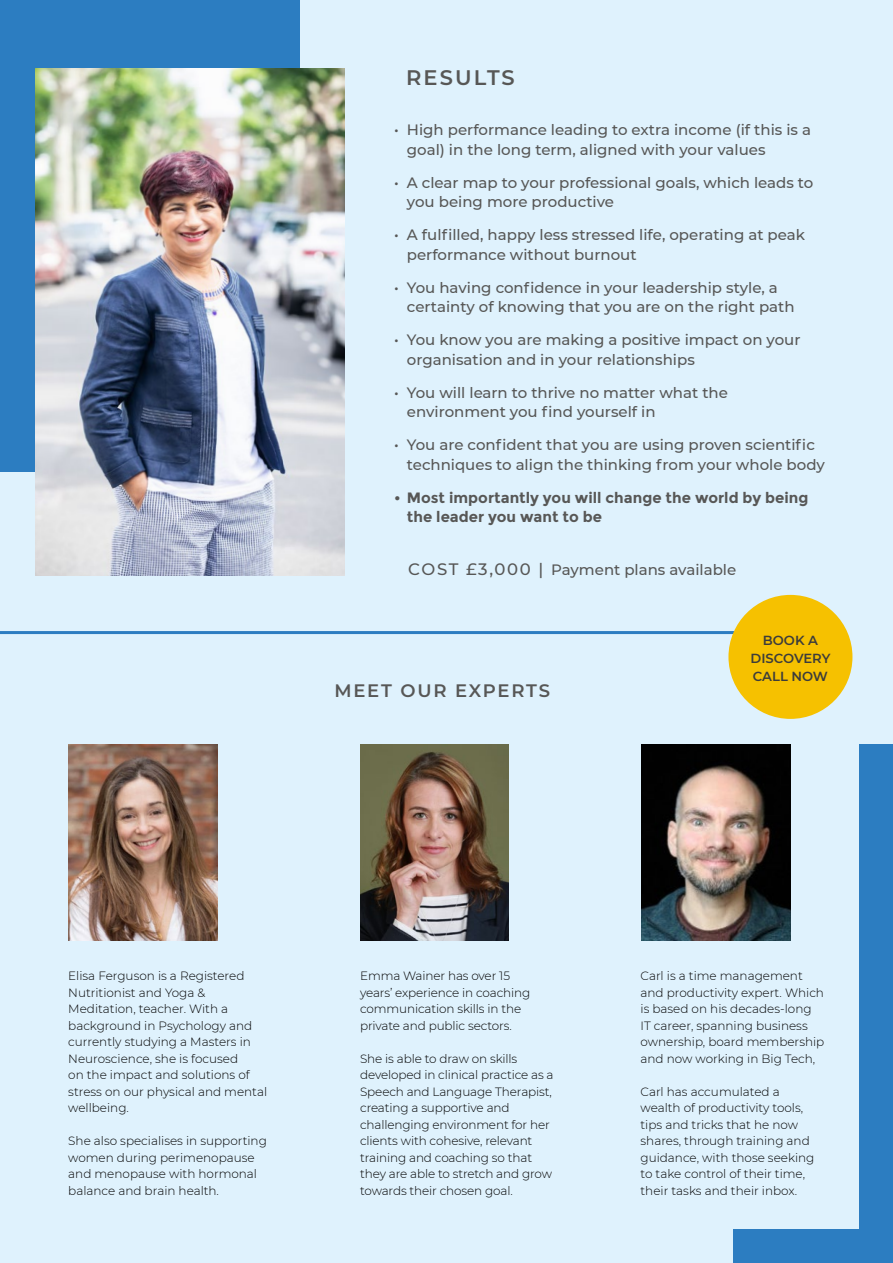
<style>
.page{position:relative;width:893px;height:1263px;background:#dff2fd}
.page>*{position:absolute;margin:0;border:0;box-sizing:border-box;transform-origin:0 0}
.t1{font:600 21px "Montserrat";letter-spacing:.1em;color:#575756}
.t2{font:600 18px "Montserrat";letter-spacing:.1em;color:#575756}
.t3{font:500 15px/19.5px "Montserrat";color:#575756}
.t4{font:700 15px/19.5px "Montserrat";color:#575756}
.t5{font:600 13.2px/18.1px "Montserrat";color:#3c3c3b;text-align:center}
.t6{font:300 12px/16.5px "Montserrat";color:#000}
.s1{font-size:16.5px}
</style>
<div class="page">
<img style="left:360px;top:745px;width:149px;height:195px">
<div style="left:0;top:0;width:300px;height:471px;background:#2c7dc1"></div>
<img style="left:35px;top:68px;width:309px;height:507px">
<img style="left:642px;top:745px;width:148px;height:195px">
<img style="left:68px;top:745px;width:149px;height:195px">
<hr style="left:0;top:631px;width:825px;height:3px;background:#2c7dc1">
<div style="left:859px;top:745px;width:34px;height:518px;background:#2c7dc1"></div>
<div style="left:733px;top:1229px;width:160px;height:34px;background:#2c7dc1"></div>
<div style="left:728px;top:595px;width:124px;height:124px;background:#f6c100;border-radius:50%"></div>
<h1 class="t1" style="left:406px;top:63px;width:110px">RESULTS</h1>
<p class="t3" style="left:407px;top:120px;width:406px;text-indent:-13px">• High performance leading to extra income (if this is a goal) in the long term, aligned with your values</p>
<p class="t3" style="left:407px;top:172px;width:408px;text-indent:-13px">• A clear map to your professional goals, which leads to you being more productive</p>
<p class="t3" style="left:407px;top:225px;width:400px;text-indent:-13px">• A fulfilled, happy less stressed life, operating at peak performance without burnout</p>
<p class="t3" style="left:407px;top:277px;width:389px;text-indent:-13px">• You having confidence in your leadership style, a certainty of knowing that you are on the right path</p>
<p class="t3" style="left:407px;top:330px;width:395px;text-indent:-13px">• You know you are making a positive impact on your organisation and in your relationships</p>
<p class="t3" style="left:407px;top:382px;width:323px;text-indent:-13px">• You will learn to thrive no matter what the environment you find yourself in</p>
<p class="t3" style="left:407px;top:435px;width:420px;text-indent:-13px">• You are confident that you are using proven scientific techniques to align the thinking from your whole body</p>
<p class="t4" style="left:407px;top:488px;width:403px;text-indent:-13px">• Most importantly you will change the world by being the leader you want to be</p>
<p class="t3" style="left:408px;top:560px;width:330px"><span class="s1">COST £3,000 |</span> Payment plans available</p>
<h2 class="t2" style="left:334px;top:678px;width:217px">MEET OUR EXPERTS</h2>
<p class="t5" style="left:750px;top:631px;width:81px">BOOK A<br>DISCOVERY<br>CALL NOW</p>
<p class="t6" style="left:68px;top:967px;width:200px">Elisa Ferguson is a Registered<br>Nutritionist and Yoga &amp;<br>Meditation, teacher. With a background in Psychology and currently studying a Masters in<br>Neuroscience, she is focused<br>on the impact and solutions of stress on our physical and mental wellbeing.</p>
<p class="t6" style="left:68px;top:1132px;width:200px">She also specialises in supporting women during perimenopause and menopause with hormonal balance and brain health.</p>
<p class="t6" style="left:360px;top:967px;width:172px">Emma Wainer has over 15 years’ experience in coaching communication skills in the private and public sectors.</p>
<p class="t6" style="left:360px;top:1050px;width:195px">She is able to draw on skills developed in clinical practice as a<br>Speech and Language Therapist, creating a supportive and challenging environment for her clients with cohesive, relevant training and coaching so that they are able to stretch and grow towards their chosen goal.</p>
<p class="t6" style="left:640px;top:967px;width:185px">Carl is a time management and productivity expert. Which is based on his decades-long<br>IT career, spanning business ownership, board membership and now working in Big Tech,</p>
<p class="t6" style="left:640px;top:1083px;width:175px">Carl has accumulated a wealth of productivity tools, tips and tricks that he now shares, through training and guidance, with those seeking to take control of their time, their tasks and their inbox.</p>
</div>
